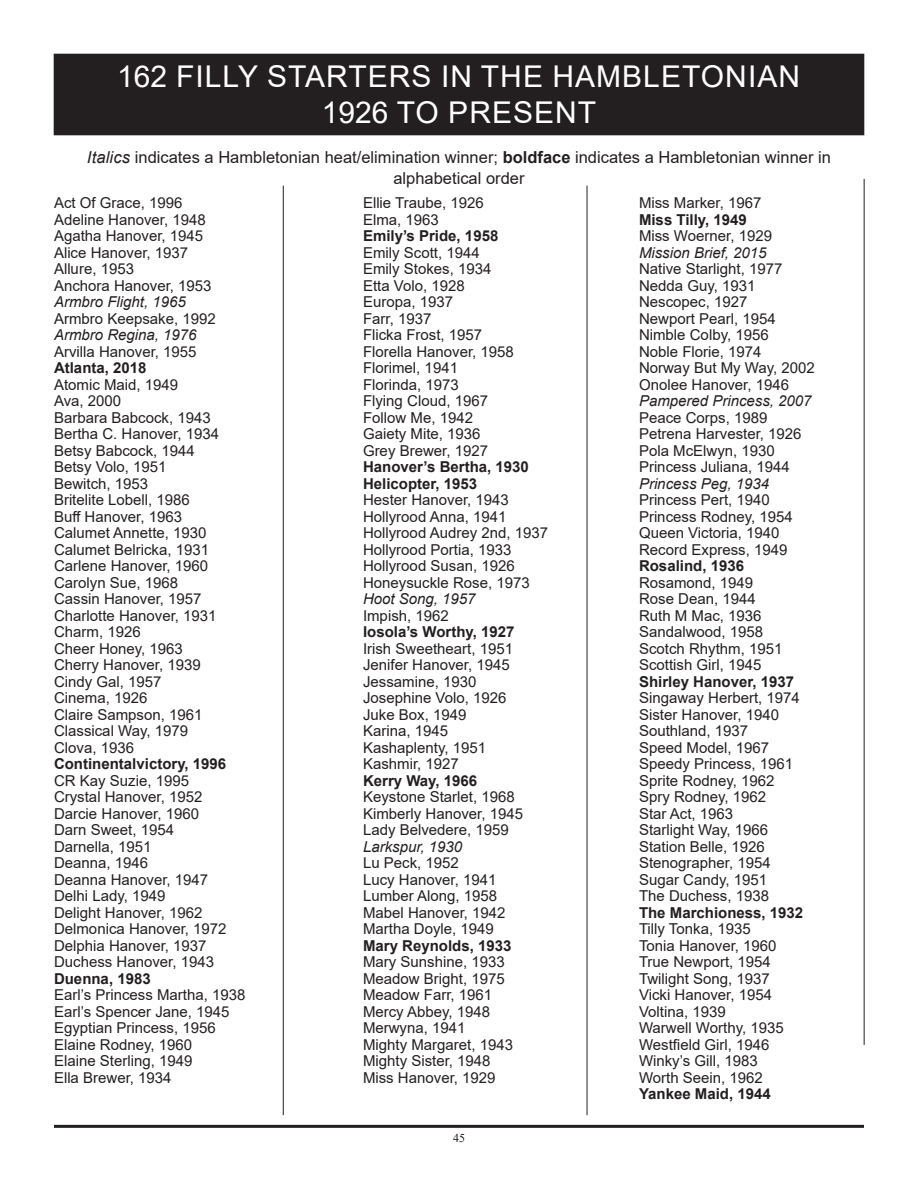
<style>
.page{position:relative;width:918px;height:1188px;background:#fff}
.page>*{position:absolute;margin:0;border:0;box-sizing:border-box;transform-origin:0 0}
.t1{font:30px/36px "Arial";letter-spacing:.035em;color:#fff;text-align:center}
.t2{font:16.5px/21.6px "Arial";color:#231f20;text-align:center}
.t3{font:15px/16.5px "Arial";color:#231f20}
.t4{font:700 15px/16.5px "Arial";color:#231f20}
.t5{font:italic 15px "Arial";color:#231f20}
.t6{font:12px "Times New Roman";color:#231f20}
.s1{font-style:italic}
.s2{font-weight:700}
</style>
<div class="page">
<hr style="left:54px;top:1125px;width:810px;height:3px;background:#231f20">
<div style="left:54px;top:54px;width:810px;height:81px;background:#231f20"></div>
<hr style="left:864px;top:179px;width:1px;height:866px;background:#231f20">
<hr style="left:587px;top:186px;width:1px;height:929px;background:#231f20">
<hr style="left:283px;top:186px;width:1px;height:929px;background:#231f20">
<h1 class="t1" style="left:117px;top:58px;width:684px">162 FILLY STARTERS IN THE HAMBLETONIAN<br>1926 TO PRESENT</h1>
<p class="t2" style="left:87px;top:146px;width:745px"><span class="s1">Italics</span> indicates a Hambletonian heat/elimination winner; <span class="s2">boldface</span> indicates a Hambletonian winner in alphabetical order</p>
<p class="t3" style="left:363px;top:195px;width:122px">Ellie Traube, 1926<br>Elma, 1963</p>
<p class="t4" style="left:363px;top:228px;width:137px">Emily’s Pride, 1958</p>
<p class="t3" style="left:363px;top:244px;width:152px">Emily Scott, 1944<br>Emily Stokes, 1934<br>Etta Volo, 1928<br>Europa, 1937<br>Farr, 1937<br>Flicka Frost, 1957<br>Florella Hanover, 1958<br>Florimel, 1941<br>Florinda, 1973<br>Flying Cloud, 1967<br>Follow Me, 1942<br>Gaiety Mite, 1936<br>Grey Brewer, 1927</p>
<p class="t4" style="left:363px;top:459px;width:167px">Hanover’s Bertha, 1930<br>Helicopter, 1953</p>
<p class="t3" style="left:363px;top:492px;width:187px">Hester Hanover, 1943<br>Hollyrood Anna, 1941<br>Hollyrood Audrey 2nd, 1937<br>Hollyrood Portia, 1933<br>Hollyrood Susan, 1926<br>Honeysuckle Rose, 1973</p>
<p class="t5" style="left:363px;top:589px;width:114px">Hoot Song, 1957</p>
<p class="t3" style="left:363px;top:607px;width:87px">Impish, 1962</p>
<p class="t4" style="left:363px;top:624px;width:153px">Iosola’s Worthy, 1927</p>
<p class="t3" style="left:363px;top:640px;width:152px">Irish Sweetheart, 1951<br>Jenifer Hanover, 1945<br>Jessamine, 1930<br>Josephine Volo, 1926<br>Juke Box, 1949<br>Karina, 1945<br>Kashaplenty, 1951<br>Kashmir, 1927</p>
<p class="t4" style="left:363px;top:772px;width:116px">Kerry Way, 1966</p>
<p class="t3" style="left:363px;top:789px;width:162px">Keystone Starlet, 1968<br>Kimberly Hanover, 1945<br>Lady Belvedere, 1959</p>
<p class="t5" style="left:363px;top:837px;width:101px">Larkspur, 1930</p>
<p class="t3" style="left:363px;top:855px;width:144px">Lu Peck, 1952<br>Lucy Hanover, 1941<br>Lumber Along, 1958<br>Mabel Hanover, 1942<br>Martha Doyle, 1949</p>
<p class="t4" style="left:363px;top:937px;width:150px">Mary Reynolds, 1933</p>
<p class="t3" style="left:363px;top:954px;width:152px">Mary Sunshine, 1933<br>Meadow Bright, 1975<br>Meadow Farr, 1961<br>Mercy Abbey, 1948<br>Merwyna, 1941<br>Mighty Margaret, 1943<br>Mighty Sister, 1948<br>Miss Hanover, 1929</p>
<p class="t3" style="left:54px;top:195px;width:159px">Act Of Grace, 1996<br>Adeline Hanover, 1948<br>Agatha Hanover, 1945<br>Alice Hanover, 1937<br>Allure, 1953<br>Anchora Hanover, 1953</p>
<p class="t5" style="left:54px;top:292px;width:133px">Armbro Flight, 1965</p>
<p class="t3" style="left:54px;top:310px;width:163px">Armbro Keepsake, 1992</p>
<p class="t5" style="left:54px;top:325px;width:144px">Armbro Regina, 1976</p>
<p class="t3" style="left:54px;top:343px;width:144px">Arvilla Hanover, 1955</p>
<p class="t4" style="left:54px;top:360px;width:94px">Atlanta, 2018</p>
<p class="t3" style="left:54px;top:376px;width:167px">Atomic Maid, 1949<br>Ava, 2000<br>Barbara Babcock, 1943<br>Bertha C. Hanover, 1934<br>Betsy Babcock, 1944<br>Betsy Volo, 1951<br>Bewitch, 1953<br>Britelite Lobell, 1986<br>Buff Hanover, 1963<br>Calumet Annette, 1930<br>Calumet Belricka, 1931<br>Carlene Hanover, 1960<br>Carolyn Sue, 1968<br>Cassin Hanover, 1957<br>Charlotte Hanover, 1931<br>Charm, 1926<br>Cheer Honey, 1963<br>Cherry Hanover, 1939<br>Cindy Gal, 1957<br>Cinema, 1926<br>Claire Sampson, 1961<br>Classical Way, 1979<br>Clova, 1936</p>
<p class="t4" style="left:54px;top:756px;width:174px">Continentalvictory, 1996</p>
<p class="t3" style="left:54px;top:772px;width:174px">CR Kay Suzie, 1995<br>Crystal Hanover, 1952<br>Darcie Hanover, 1960<br>Darn Sweet, 1954<br>Darnella, 1951<br>Deanna, 1946<br>Deanna Hanover, 1947<br>Delhi Lady, 1949<br>Delight Hanover, 1962<br>Delmonica Hanover, 1972<br>Delphia Hanover, 1937<br>Duchess Hanover, 1943</p>
<p class="t4" style="left:54px;top:970px;width:98px">Duenna, 1983</p>
<p class="t3" style="left:54px;top:987px;width:193px">Earl’s Princess Martha, 1938<br>Earl’s Spencer Jane, 1945<br>Egyptian Princess, 1956<br>Elaine Rodney, 1960<br>Elaine Sterling, 1949<br>Ella Brewer, 1934</p>
<p class="t3" style="left:639px;top:195px;width:124px">Miss Marker, 1967</p>
<p class="t4" style="left:639px;top:211px;width:109px">Miss Tilly, 1949</p>
<p class="t3" style="left:639px;top:228px;width:135px">Miss Woerner, 1929</p>
<p class="t5" style="left:639px;top:243px;width:129px">Mission Brief, 2015</p>
<p class="t3" style="left:639px;top:261px;width:177px">Native Starlight, 1977<br>Nedda Guy, 1931<br>Nescopec, 1927<br>Newport Pearl, 1954<br>Nimble Colby, 1956<br>Noble Florie, 1974<br>Norway But My Way, 2002<br>Onolee Hanover, 1946</p>
<p class="t5" style="left:639px;top:391px;width:174px">Pampered Princess, 2007</p>
<p class="t3" style="left:639px;top:409px;width:164px">Peace Corps, 1989<br>Petrena Harvester, 1926<br>Pola McElwyn, 1930<br>Princess Juliana, 1944</p>
<p class="t5" style="left:639px;top:474px;width:132px">Princess Peg, 1934</p>
<p class="t3" style="left:639px;top:492px;width:155px">Princess Pert, 1940<br>Princess Rodney, 1954<br>Queen Victoria, 1940<br>Record Express, 1949</p>
<p class="t4" style="left:639px;top:558px;width:107px">Rosalind, 1936</p>
<p class="t3" style="left:639px;top:574px;width:145px">Rosamond, 1949<br>Rose Dean, 1944<br>Ruth M Mac, 1936<br>Sandalwood, 1958<br>Scotch Rhythm, 1951<br>Scottish Girl, 1945</p>
<p class="t4" style="left:639px;top:673px;width:157px">Shirley Hanover, 1937</p>
<p class="t3" style="left:639px;top:690px;width:162px">Singaway Herbert, 1974<br>Sister Hanover, 1940<br>Southland, 1937<br>Speed Model, 1967<br>Speedy Princess, 1961<br>Sprite Rodney, 1962<br>Spry Rodney, 1962<br>Star Act, 1963<br>Starlight Way, 1966<br>Station Belle, 1926<br>Stenographer, 1954<br>Sugar Candy, 1951<br>The Duchess, 1938</p>
<p class="t4" style="left:639px;top:904px;width:166px">The Marchioness, 1932</p>
<p class="t3" style="left:639px;top:921px;width:146px">Tilly Tonka, 1935<br>Tonia Hanover, 1960<br>True Newport, 1954<br>Twilight Song, 1937<br>Vicki Hanover, 1954<br>Voltina, 1939<br>Warwell Worthy, 1935<br>Westfield Girl, 1946<br>Winky’s Gill, 1983<br>Worth Seein, 1962</p>
<p class="t4" style="left:639px;top:1086px;width:133px">Yankee Maid, 1944</p>
<p class="t6" style="left:453px;top:1130px;width:13px">45</p>
</div>
